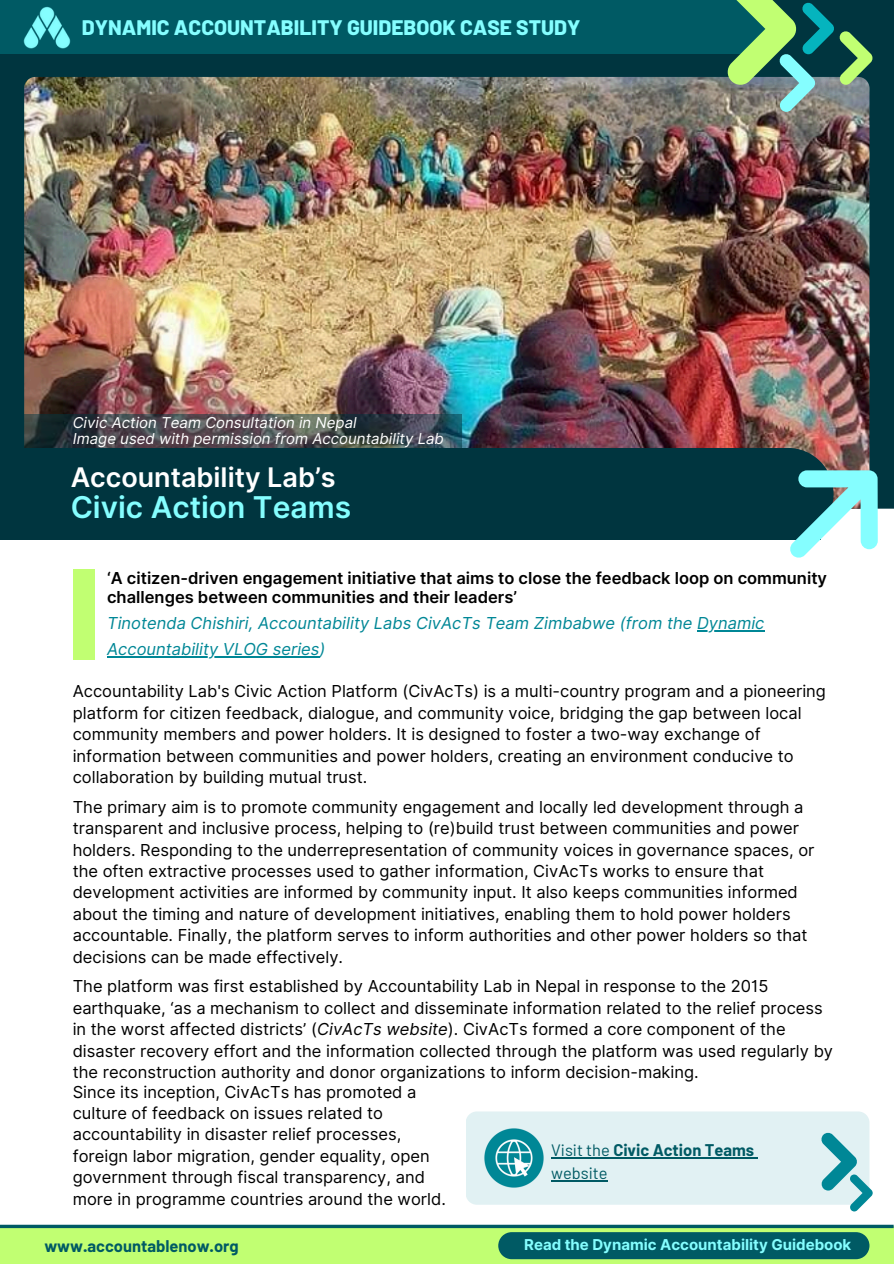
<style>
.page{position:relative;width:894px;height:1264px;background:#fff}
.page>*{position:absolute;margin:0;border:0;box-sizing:border-box;transform-origin:0 0}
.t1{font:600 30px "Inter";color:#85feff}
.t2{font:600 27px "Inter";color:#fff}
.t3{font:800 21px "Barlow";color:#85feff}
.t4{font:16.5px/21.3px "Inter";color:#000}
.t5{font:600 16.5px/19.2px "Inter";color:#000}
.t6{font:italic 16.5px "Inter";color:#008796}
.t7{font:700 16.5px "Barlow";color:#005a64}
.t8{font:16.5px "Barlow";color:#005a64}
.t9{font:italic 15px "Inter";color:#fff}
.t10{font:700 15px "Inter";color:#85feff}
.s1{font-style:italic}
.s2{font-weight:400}
</style>
<div class="page">
<div style="left:0;top:0;width:893px;height:508px;background:#00353f"></div>
<img style="left:24px;top:77px;width:845px;height:431px;border-radius:11px">
<div style="left:0;top:448px;width:833px;height:52px;background:#00353f"></div>
<div style="left:0;top:500px;width:820px;height:39px;background:#00353f"></div>
<svg style="left:789px;top:471px;width:88px;height:87px"></svg>
<div style="left:465px;top:1111px;width:404px;height:93px;background:#e1f1f3;border-radius:11px"></div>
<div style="left:0;top:1226px;width:893px;height:37px;background:#c1ff72"></div>
<svg style="left:0;top:1224px;width:893px;height:4px;background:#2f7880"></svg>
<div style="left:0;top:0;width:769px;height:53px;background:#005a64"></div>
<img style="left:23px;top:6px;width:48px;height:43px">
<svg style="left:726px;top:0;width:146px;height:112px;background:#548b70"></svg>
<div style="left:498px;top:1232px;width:371px;height:27px;background:#005a64"></div>
<div style="left:73px;top:569px;width:22px;height:91px;background:#c1ff72"></div>
<svg style="left:820px;top:1132px;width:52px;height:79px"></svg>
<img style="left:484px;top:1128px;width:60px;height:60px">
<svg style="left:24px;top:415px;width:437px;height:33px;background:#43474c"></svg>
<hr style="left:551px;top:1157px;width:62px;height:1px;background:#005a64">
<hr style="left:613px;top:1157px;width:141px;height:1px;background:#005a64">
<hr style="left:551px;top:1179px;width:56px;height:2px;background:#005a64">
<hr style="left:696px;top:630px;width:68px;height:1px;background:#008796">
<hr style="left:107px;top:656px;width:212px;height:1px;background:#008796">
<p class="t3" style="left:82px;top:14px;width:500px">DYNAMIC ACCOUNTABILITY GUIDEBOOK CASE STUDY</p>
<p class="t9" style="left:73px;top:413px;width:285px">Civic Action Team Consultation in Nepal</p>
<h1 class="t9" style="left:73px;top:429px;width:372px">Image used with permission from Accountability Lab</h1>
<p class="t2" style="left:71px;top:461px;width:266px">Accountability Lab’s</p>
<p class="t1" style="left:71px;top:489px;width:282px">Civic Action Teams</p>
<p class="t5" style="left:107px;top:568px;width:721px">‘A citizen-driven engagement initiative that aims to close the feedback loop on community challenges between communities and their leaders’</p>
<p class="t6" style="left:107px;top:613px;width:658px">Tinotenda Chishiri, Accountability Labs CivAcTs Team Zimbabwe (from the Dynamic</p>
<p class="t6" style="left:107px;top:639px;width:220px">Accountability VLOG series)</p>
<p class="t4" style="left:73px;top:680px;width:754px">Accountability Lab's Civic Action Platform (CivAcTs) is a multi-country program and a pioneering platform for citizen feedback, dialogue, and community voice, bridging the gap between local community members and power holders. It is designed to foster a two-way exchange of information between communities and power holders, creating an environment conducive to collaboration by building mutual trust.</p>
<p class="t4" style="left:73px;top:796px;width:743px">The primary aim is to promote community engagement and locally led development through a transparent and inclusive process, helping to (re)build trust between communities and power holders. Responding to the underrepresentation of community voices in governance spaces, or the often extractive processes used to gather information, CivAcTs works to ensure that development activities are informed by community input. It also keeps communities informed about the timing and nature of development initiatives, enabling them to hold power holders accountable. Finally, the platform serves to inform authorities and other power holders so that decisions can be made effectively.</p>
<p class="t4" style="left:73px;top:975px;width:761px">The platform was first established by Accountability Lab in Nepal in response to the 2015 earthquake, ‘as a mechanism to collect and disseminate information related to the relief process in the worst affected districts’ (<span class="s1">CivAcTs website</span>). CivAcTs formed a core component of the disaster recovery effort and the information collected through the platform was used regularly by the reconstruction authority and donor organizations to inform decision-making.</p>
<h3 class="t4" style="left:73px;top:1080px;width:374px">Since its inception, CivAcTs has promoted a culture of feedback on issues related to accountability in disaster relief processes, foreign labor migration, gender equality, open government through fiscal transparency, and more in programme countries around the world.</h3>
<p class="t7" style="left:551px;top:1139px;width:204px"><span class="s2">Visit the</span> Civic Action Teams</p>
<p class="t8" style="left:551px;top:1162px;width:58px">website</p>
<h1 class="t7" style="left:44px;top:1235px;width:196px">www.accountablenow.org</h1>
<p class="t10" style="left:524px;top:1235px;width:328px">Read the Dynamic Accountability Guidebook</p>
</div>
